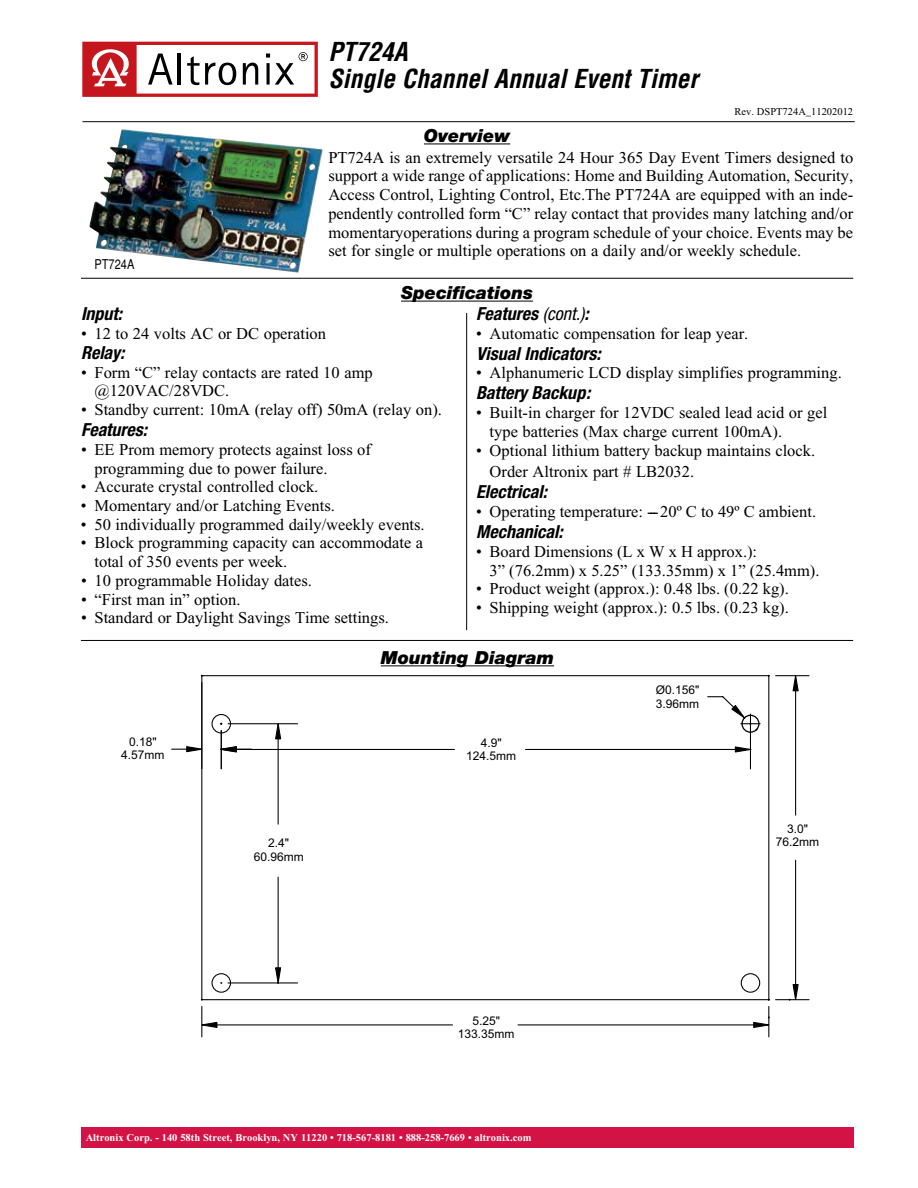
<style>
.page{position:relative;width:918px;height:1188px;background:#fff}
.page>*{position:absolute;margin:0;border:0;box-sizing:border-box;transform-origin:0 0}
.t1{font:italic 700 condensed 25.5px/27px "Helvetica";color:#000}
.t2{font:italic 700 condensed 18px "Helvetica Neue";color:#000}
.t3{font:italic 900 18px "Helvetica Neue";color:#000}
.t4{font:16.5px/18.8px "Times New Roman";color:#000}
.t5{font:condensed 13.5px "Helvetica";color:#000}
.t6{font:12px/13.5px "Arial";color:#000;text-align:center}
.t7{font:700 10.5px "Times New Roman";color:#fff}
.t8{font:10.5px "Times New Roman";color:#000}
.s1{font-weight:400}
</style>
<div class="page">
<svg style="left:82px;top:42px;width:236px;height:55px"></svg>
<hr style="left:424px;top:143px;width:86px;height:1px;background:#000">
<hr style="left:82px;top:121px;width:773px;height:1px;background:#000">
<hr style="left:401px;top:301px;width:132px;height:1px;background:#000">
<hr style="left:81px;top:278px;width:772px;height:1px;background:#000">
<hr style="left:81px;top:640px;width:772px;height:1px;background:#000">
<hr style="left:381px;top:665px;width:173px;height:1px;background:#000">
<div style="left:81px;top:1127px;width:772px;height:21px;background:#d31245"></div>
<img style="left:89px;top:129px;width:234px;height:144px">
<hr style="left:466px;top:313px;width:1px;height:317px;background:#000">
<svg style="left:201px;top:675px;width:569px;height:363px"></svg>
<svg style="left:201px;top:1021px;width:17px;height:8px"></svg>
<svg style="left:752px;top:1017px;width:18px;height:12px"></svg>
<hr style="left:776px;top:675px;width:33px;height:1px;background:#000">
<hr style="left:776px;top:999px;width:33px;height:1px;background:#000">
<hr style="left:795px;top:691px;width:1px;height:124px;background:#000">
<hr style="left:795px;top:860px;width:1px;height:125px;background:#000">
<svg style="left:792px;top:675px;width:7px;height:17px"></svg>
<svg style="left:789px;top:983px;width:10px;height:18px"></svg>
<hr style="left:201px;top:682px;width:1px;height:87px;background:#000">
<svg style="left:172px;top:745px;width:36px;height:8px"></svg>
<hr style="left:221px;top:731px;width:1px;height:38px;background:#000">
<hr style="left:750px;top:731px;width:1px;height:38px;background:#000">
<hr style="left:236px;top:749px;width:218px;height:1px;background:#000">
<hr style="left:525px;top:749px;width:210px;height:1px;background:#000">
<svg style="left:215px;top:745px;width:37px;height:8px"></svg>
<svg style="left:734px;top:746px;width:23px;height:7px"></svg>
<hr style="left:228px;top:723px;width:70px;height:1px;background:#000">
<hr style="left:228px;top:982px;width:70px;height:1px;background:#000">
<hr style="left:278px;top:739px;width:1px;height:85px;background:#000">
<hr style="left:278px;top:877px;width:1px;height:91px;background:#000">
<svg style="left:274px;top:717px;width:8px;height:23px"></svg>
<svg style="left:274px;top:967px;width:8px;height:22px"></svg>
<svg style="left:707px;top:695px;width:54px;height:40px"></svg>
<p class="t5" style="left:94px;top:256px;width:42px">PT724A</p>
<h1 class="t1" style="left:328px;top:38px;width:371px">PT724A<br>Single Channel Annual Event Timer</h1>
<p class="t3" style="left:424px;top:125px;width:88px">Overview</p>
<p class="t8" style="left:735px;top:106px;width:120px">Rev. DSPT724A_11202012</p>
<p class="t4" style="left:328px;top:148px;width:526px;text-align:justify">PT724A is an extremely versatile 24 Hour 365 Day Event Timers designed to support a wide range of applications: Home and Building Automation, Security, Access Control, Lighting Control, Etc.The PT724A are equipped with an inde&shy;pendently controlled form “C” relay contact that provides many latching and/or momentaryoperations during a program schedule of your choice. Events may be set for single or multiple operations on a daily and/or weekly schedule.</p>
<p class="t3" style="left:401px;top:282px;width:134px">Specifications</p>
<p class="t2" style="left:81px;top:302px;width:43px">Input:</p>
<p class="t4" style="left:81px;top:324px;width:247px">• 12 to 24 volts AC or DC operation</p>
<p class="t2" style="left:81px;top:341px;width:45px">Relay:</p>
<p class="t4" style="left:94px;top:363px;width:280px;text-indent:-13px">• Form “C” relay contacts are rated 10 amp @120VAC/28VDC.</p>
<p class="t4" style="left:81px;top:400px;width:362px">• Standby current: 10mA (relay off) 50mA (relay on).</p>
<p class="t2" style="left:81px;top:419px;width:68px">Features:</p>
<p class="t4" style="left:94px;top:440px;width:278px;text-indent:-13px">• EE Prom memory protects against loss of programming due to power failure.</p>
<p class="t4" style="left:81px;top:477px;width:239px">• Accurate crystal controlled clock.</p>
<p class="t4" style="left:81px;top:496px;width:255px">• Momentary and/or Latching Events.</p>
<p class="t4" style="left:81px;top:515px;width:345px">• 50 individually programmed daily/weekly events.</p>
<p class="t4" style="left:94px;top:534px;width:330px;text-indent:-13px">• Block programming capacity can accommodate a total of 350 events per week.</p>
<p class="t4" style="left:81px;top:571px;width:233px">• 10 programmable Holiday dates.</p>
<p class="t4" style="left:81px;top:590px;width:161px">• “First man in” option.</p>
<p class="t4" style="left:81px;top:609px;width:309px">• Standard or Daylight Savings Time settings.</p>
<p class="t2" style="left:476px;top:303px;width:114px">Features <span class="s1">(cont.)</span>:</p>
<p class="t4" style="left:476px;top:324px;width:274px">• Automatic compensation for leap year.</p>
<p class="t2" style="left:476px;top:342px;width:126px">Visual Indicators:</p>
<p class="t4" style="left:476px;top:364px;width:367px">• Alphanumeric LCD display simplifies programming.</p>
<p class="t2" style="left:476px;top:382px;width:116px">Battery Backup:</p>
<p class="t4" style="left:490px;top:403px;width:339px;text-indent:-14px">• Built-in charger for 12VDC sealed lead acid or gel type batteries (Max charge current 100mA).</p>
<p class="t4" style="left:490px;top:439px;width:327px;line-height:21.6px;text-indent:-14px">• Optional lithium battery backup maintains clock.<br>Order Altronix part # LB2032.</p>
<p class="t2" style="left:476px;top:481px;width:72px">Electrical:</p>
<p class="t4" style="left:476px;top:502px;width:342px">• Operating temperature: ---20º C to 49º C ambient.</p>
<p class="t2" style="left:476px;top:521px;width:88px">Mechanical:</p>
<p class="t4" style="left:490px;top:542px;width:331px;text-indent:-14px">• Board Dimensions (L x W x H approx.):<br>3” (76.2mm) x 5.25” (133.35mm) x 1” (25.4mm).</p>
<p class="t4" style="left:476px;top:579px;width:314px">• Product weight (approx.): 0.48 lbs. (0.22 kg).</p>
<p class="t4" style="left:476px;top:598px;width:314px">• Shipping weight (approx.): 0.5 lbs. (0.23 kg).</p>
<p class="t3" style="left:381px;top:647px;width:175px">Mounting Diagram</p>
<p class="t6" style="left:121px;top:735px;width:45px">0.18"<br>4.57mm</p>
<p class="t6" style="left:466px;top:736px;width:52px">4.9"<br>124.5mm</p>
<p class="t6" style="left:254px;top:836px;width:52px">2.4"<br>60.96mm</p>
<p class="t6" style="left:458px;top:1014px;width:58px">5.25"<br>133.35mm</p>
<p class="t7" style="left:86px;top:1132px;width:447px">Altronix Corp. - 140 58th Street, Brooklyn, NY 11220 • 718-567-8181 • 888-258-7669 • altronix.com</p>
<p class="t6" style="left:656px;top:683px;width:45px;text-align:left">Ø0.156"<br>3.96mm</p>
<p class="t6" style="left:776px;top:822px;width:45px">3.0"<br>76.2mm</p>
</div>
